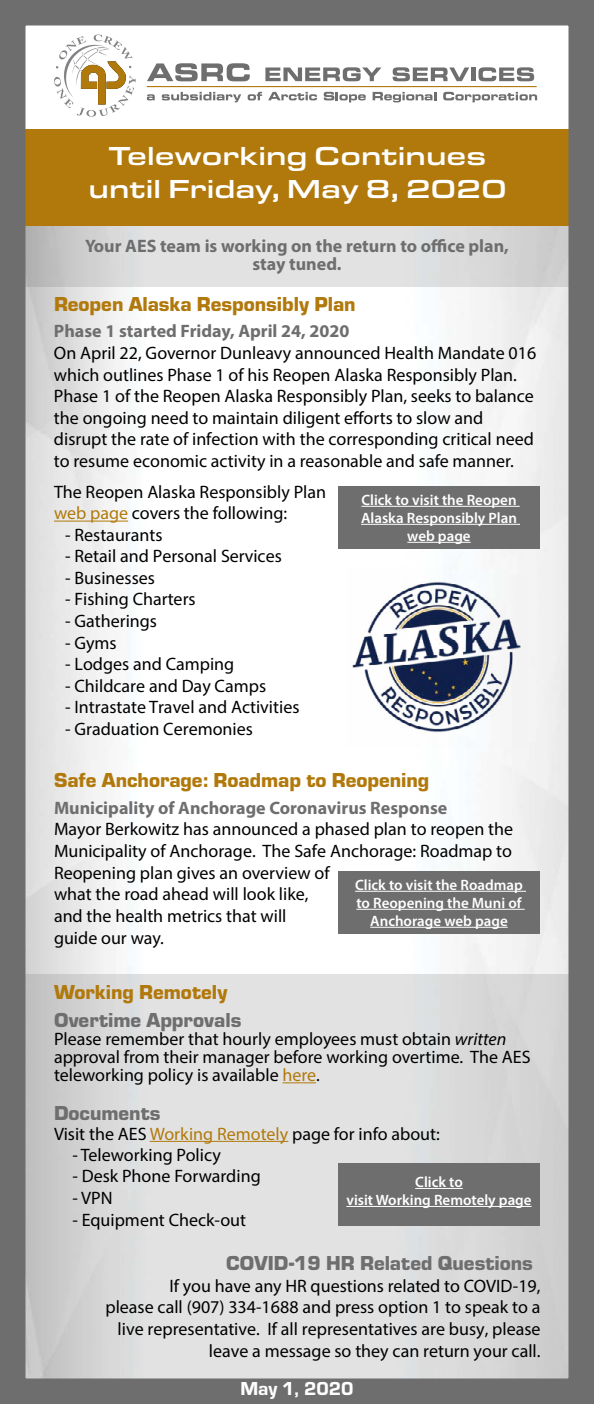
<style>
.page{position:relative;width:594px;height:1404px;background:#fff}
.page>*{position:absolute;margin:0;border:0;box-sizing:border-box;transform-origin:0 0}
.t1{font:500 27px/32.4px "Eurostile Ext";color:#fff;text-align:center}
.t2{font:900 21px "Eurostile";color:#b1790b}
.t3{font:900 21px "Eurostile";color:#6f6e6f}
.t4{font:19.5px "Eurostile Hea";color:#fff}
.t5{font:18px/21.6px "Myriad Pro";color:#000}
.t6{font:700 18px/18px "Myriad Pro";color:#6f6e6f;text-align:center}
.t7{font:600 15px/18px "Myriad Pro";color:#fff;text-align:center}
.s1{color:#b1790b}
.s2{font-style:italic}
</style>
<div class="page">
<svg style="left:27px;top:974px;width:540px;height:403px;background:#dadbdb"></svg>
<div style="left:338px;top:1163px;width:202px;height:62px;background:#6f6e6f"></div>
<hr style="left:415px;top:1188px;width:48px;height:1px;background:#fff">
<hr style="left:346px;top:1206px;width:186px;height:1px;background:#fff">
<hr style="left:150px;top:1141px;width:138px;height:1px;background:#b1790b">
<svg style="left:27px;top:225px;width:540px;height:62px;background:#d8d8d6"></svg>
<div style="left:338px;top:487px;width:202px;height:62px;background:#6f6e6f"></div>
<hr style="left:361px;top:506px;width:159px;height:1px;background:#fff">
<hr style="left:361px;top:524px;width:159px;height:1px;background:#fff">
<hr style="left:407px;top:542px;width:64px;height:1px;background:#fff">
<div style="left:338px;top:872px;width:202px;height:62px;background:#6f6e6f"></div>
<hr style="left:355px;top:891px;width:171px;height:1px;background:#fff">
<hr style="left:356px;top:909px;width:169px;height:1px;background:#fff">
<hr style="left:370px;top:927px;width:138px;height:1px;background:#fff">
<div style="left:1px;top:129px;width:593px;height:96px;background:#b1790b"></div>
<hr style="left:283px;top:1082px;width:33px;height:1px;background:#b1790b">
<hr style="left:54px;top:521px;width:74px;height:1px;background:#b1790b">
<hr style="left:147px;top:86px;width:390px;height:1px;background:#b1790b">
<svg style="left:147px;top:94px;width:8px;height:6px"></svg>
<svg style="left:162px;top:92px;width:79px;height:10px"></svg>
<svg style="left:248px;top:92px;width:14px;height:8px"></svg>
<svg style="left:268px;top:92px;width:49px;height:8px"></svg>
<svg style="left:324px;top:92px;width:42px;height:10px"></svg>
<svg style="left:373px;top:92px;width:63px;height:10px"></svg>
<svg style="left:443px;top:92px;width:94px;height:10px"></svg>
<svg style="left:147px;top:63px;width:103px;height:18px"></svg>
<svg style="left:265px;top:67px;width:116px;height:14px"></svg>
<svg style="left:393px;top:67px;width:76px;height:14px"></svg>
<hr style="left:471px;top:68px;width:4px;height:13px;background:#6e6e6e">
<svg style="left:478px;top:67px;width:56px;height:14px"></svg>
<svg style="left:54px;top:34px;width:82px;height:83px"></svg>
<img style="left:352px;top:567px;width:175px;height:180px">
<div style="left:0;top:0;width:594px;height:1404px;border:26px solid #6f6e6f"></div>
<h1 class="t1" style="left:89px;top:138px;width:419px">Teleworking Continues until Friday, May 8, 2020</h1>
<p class="t6" style="left:85px;top:236px;width:425px">Your AES team is working on the return to office plan, stay tuned.</p>
<p class="t2" style="left:54px;top:289px;width:303px">Reopen Alaska Responsibly Plan</p>
<p class="t6" style="left:54px;top:322px;width:297px">Phase 1 started Friday, April 24, 2020</p>
<p class="t5" style="left:54px;top:342px;width:484px">On April 22, Governor Dunleavy announced Health Mandate 016 which outlines Phase 1 of his Reopen Alaska Responsibly Plan.<br>Phase 1 of the Reopen Alaska Responsibly Plan, seeks to balance the ongoing need to maintain diligent efforts to slow and disrupt the rate of infection with the corresponding critical need to resume economic activity in a reasonable and safe manner.</p>
<p class="t5" style="left:54px;top:481px;width:274px">The Reopen Alaska Responsibly Plan <span class="s1">web page</span> covers the following:</p>
<p class="t5" style="left:65px;top:524px;width:99px">- Restaurants</p>
<p class="t5" style="left:65px;top:545px;width:218px">- Retail and Personal Services</p>
<p class="t5" style="left:65px;top:567px;width:91px">- Businesses</p>
<p class="t5" style="left:65px;top:588px;width:132px">- Fishing Charters</p>
<p class="t5" style="left:65px;top:610px;width:93px">- Gatherings</p>
<p class="t5" style="left:65px;top:632px;width:53px">- Gyms</p>
<p class="t5" style="left:65px;top:653px;width:171px">- Lodges and Camping</p>
<p class="t5" style="left:65px;top:675px;width:202px">- Childcare and Day Camps</p>
<p class="t5" style="left:65px;top:696px;width:236px">- Intrastate Travel and Activities</p>
<p class="t5" style="left:65px;top:718px;width:189px">- Graduation Ceremonies</p>
<p class="t7" style="left:361px;top:490px;width:157px">Click to visit the Reopen<br>Alaska Responsibly Plan web page</p>
<p class="t2" style="left:54px;top:765px;width:377px">Safe Anchorage: Roadmap to Reopening</p>
<p class="t6" style="left:54px;top:798px;width:395px">Municipality of Anchorage Coronavirus Response</p>
<p class="t5" style="left:54px;top:818px;width:461px;text-align:justify">Mayor Berkowitz has announced a phased plan to reopen the Municipality of Anchorage. The Safe Anchorage: Roadmap to Reopening plan gives an overview of</p>
<p class="t7" style="left:355px;top:875px;width:169px">Click to visit the Roadmap to Reopening the Muni of<br>Anchorage web page</p>
<p class="t5" style="left:54px;top:883px;width:256px">what the road ahead will look like, and the health metrics that will guide our way.</p>
<p class="t2" style="left:54px;top:977px;width:175px">Working Remotely</p>
<p class="t3" style="left:54px;top:1005px;width:189px">Overtime Approvals</p>
<p class="t5" style="left:54px;top:1030px;width:478px;line-height:18px">Please remember that hourly employees must obtain <span class="s2">written </span>approval from their manager before working overtime. The AES teleworking policy is available <span class="s1">here</span>.</p>
<p class="t3" style="left:54px;top:1097px;width:108px">Documents</p>
<p class="t5" style="left:72px;top:1144px;width:150px">- Teleworking Policy</p>
<p class="t5" style="left:72px;top:1165px;width:190px">- Desk Phone Forwarding</p>
<p class="t5" style="left:72px;top:1187px;width:42px">- VPN</p>
<p class="t5" style="left:72px;top:1208px;width:175px">- Equipment Check-out</p>
<p class="t5" style="left:54px;top:1122px;width:387px">Visit the AES <span class="s1">Working Remotely</span> page for info about:</p>
<p class="t7" style="left:346px;top:1173px;width:187px">Click to<br>visit Working Remotely page</p>
<p class="t3" style="left:226px;top:1248px;width:308px">COVID-19 HR Related Questions</p>
<p class="t5" style="left:105px;top:1275px;width:437px;text-align:right">If you have any HR questions related to COVID-19,<br>please call (907) 334-1688 and press option 1 to speak to a live representative. If all representatives are busy, please leave a message so they can return your call.</p>
<p class="t4" style="left:240px;top:1375px;width:115px">May 1, 2020</p>
</div>
